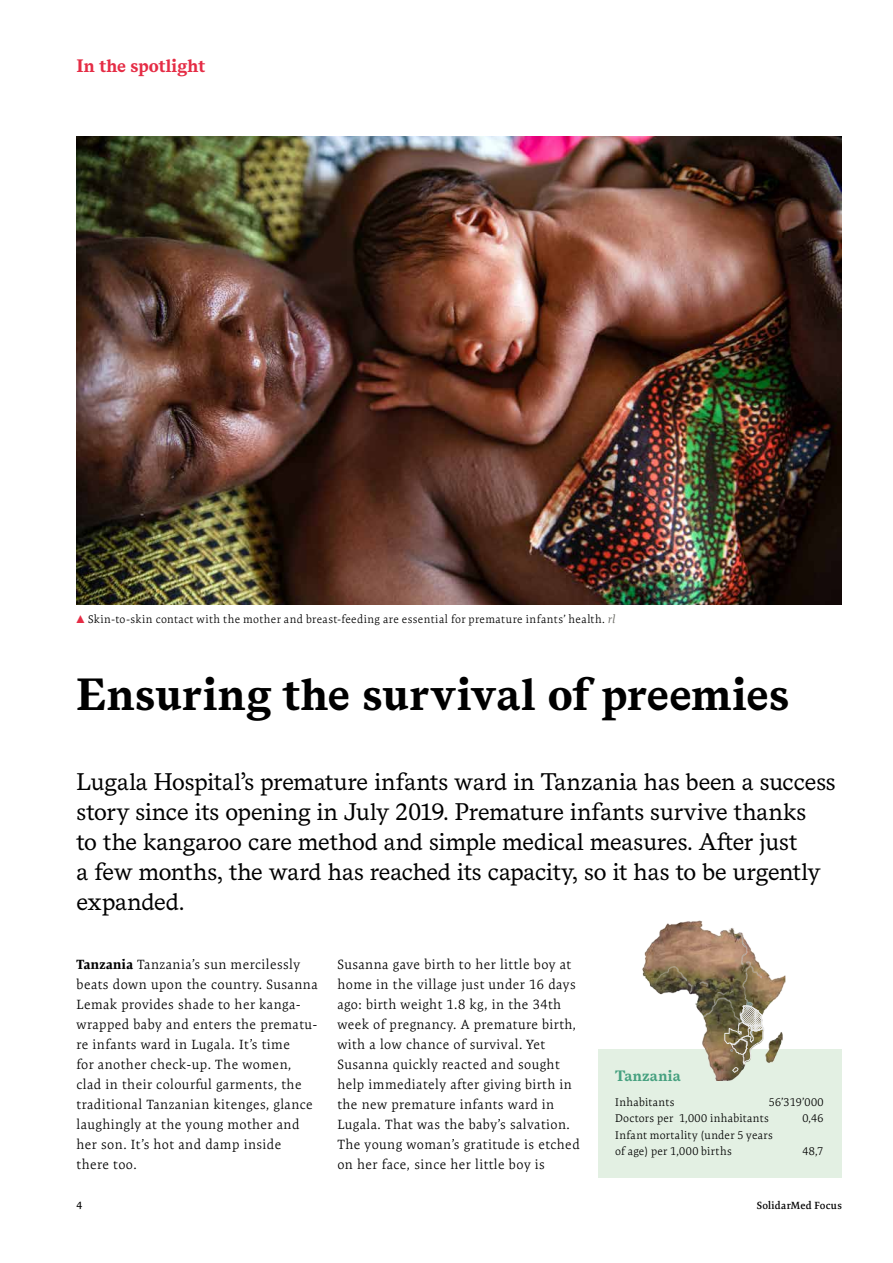
<style>
.page{position:relative;width:893px;height:1263px;background:#fff}
.page>*{position:absolute;margin:0;border:0;box-sizing:border-box;transform-origin:0 0}
.t1{font:700 45px "Messina Serif";letter-spacing:.005em;color:#000}
.t2{font:24px/30px "Messina Serif";letter-spacing:-.005em;color:#000}
.t3{font:700 18px "Messina Serif";color:#e52c45}
.t4{font:700 15px "Messina Serif";letter-spacing:.02em;color:#47a180}
.t5{font:300 13.5px/20px "Expo Serif Pro";letter-spacing:.03em;color:#000}
.t6{font:300 11.25px/16.5px "Expo Serif Pro";letter-spacing:.03em;color:#000}
.t7{font:600 10.5px "Expo Serif Pro";letter-spacing:.02em;color:#000}
.s1{font-family:"Andale Mono";font-weight:400;font-size:13.5px;color:#e52c45}
.s2{font-weight:400;font-style:italic;color:#6c6c66}
.s3{font-weight:700}
</style>
<div class="page">
<div style="left:598px;top:1049px;width:244px;height:129px;background:#e3f0e3"></div>
<img style="left:642px;top:921px;width:143px;height:160px">
<img style="left:764px;top:1029px;width:19px;height:39px">
<img style="left:655px;top:933px;width:106px;height:119px">
<svg style="left:724px;top:1005px;width:40px;height:68px"></svg>
<img style="left:77px;top:136px;width:765px;height:469px">
<h3 class="t3" style="left:77px;top:52px;width:130px">In the spotlight</h3>
<p class="t6" style="left:77px;top:611px;width:540px"><span class="s1">▲</span> Skin-to-skin contact with the mother and breast-feeding are essential for premature infants’ health. <span class="s2">rl</span></p>
<h1 class="t1" style="left:77px;top:660px;width:714px">Ensuring the survival of preemies</h1>
<p class="t2" style="left:77px;top:766px;width:761px">Lugala Hospital’s premature infants ward in Tanzania has been a success story since its opening in July 2019. Premature infants survive thanks<br>to the kangaroo care method and simple medical measures. After just<br>a few months, the ward has reached its capacity, so it has to be urgently expanded.</p>
<p class="t5" style="left:77px;top:955px;width:243px"><span class="s3">Tanzania</span> Tanzania’s sun mercilessly beats down upon the country. Susanna Lemak provides shade to her kanga&shy;wrapped baby and enters the prematu&shy;re infants ward in Lugala. It’s time<br>for another check-up. The women, clad in their colourful garments, the traditional Tanzanian kitenges, glance laughingly at the young mother and her son. It’s hot and damp inside<br>there too.</p>
<p class="t5" style="left:337px;top:955px;width:244px">Susanna gave birth to her little boy at home in the village just under 16 days ago: birth weight 1.8 kg, in the 34th week of pregnancy. A premature birth, with a low chance of survival. Yet Susanna quickly reacted and sought help immediately after giving birth in the new premature infants ward in Lugala. That was the baby’s salvation.<br>The young woman’s gratitude is etched on her face, since her little boy is</p>
<p class="t4" style="left:615px;top:1064px;width:67px">Tanzania</p>
<p class="t6" style="left:615px;top:1093px;width:61px">Inhabitants</p>
<p class="t6" style="left:615px;top:1093px;width:210px;text-indent:154px">56’319’000<br>Doctors per 1,000 inhabitants</p>
<p class="t6" style="left:802px;top:1110px;width:23px">0,46</p>
<p class="t6" style="left:615px;top:1126px;width:159px">Infant mortality (under 5 years of age) per 1,000 births</p>
<p class="t6" style="left:802px;top:1143px;width:23px">48,7</p>
<p class="t7" style="left:77px;top:1199px;width:7px">4</p>
<p class="t7" style="left:757px;top:1199px;width:87px">SolidarMed Focus</p>
</div>
